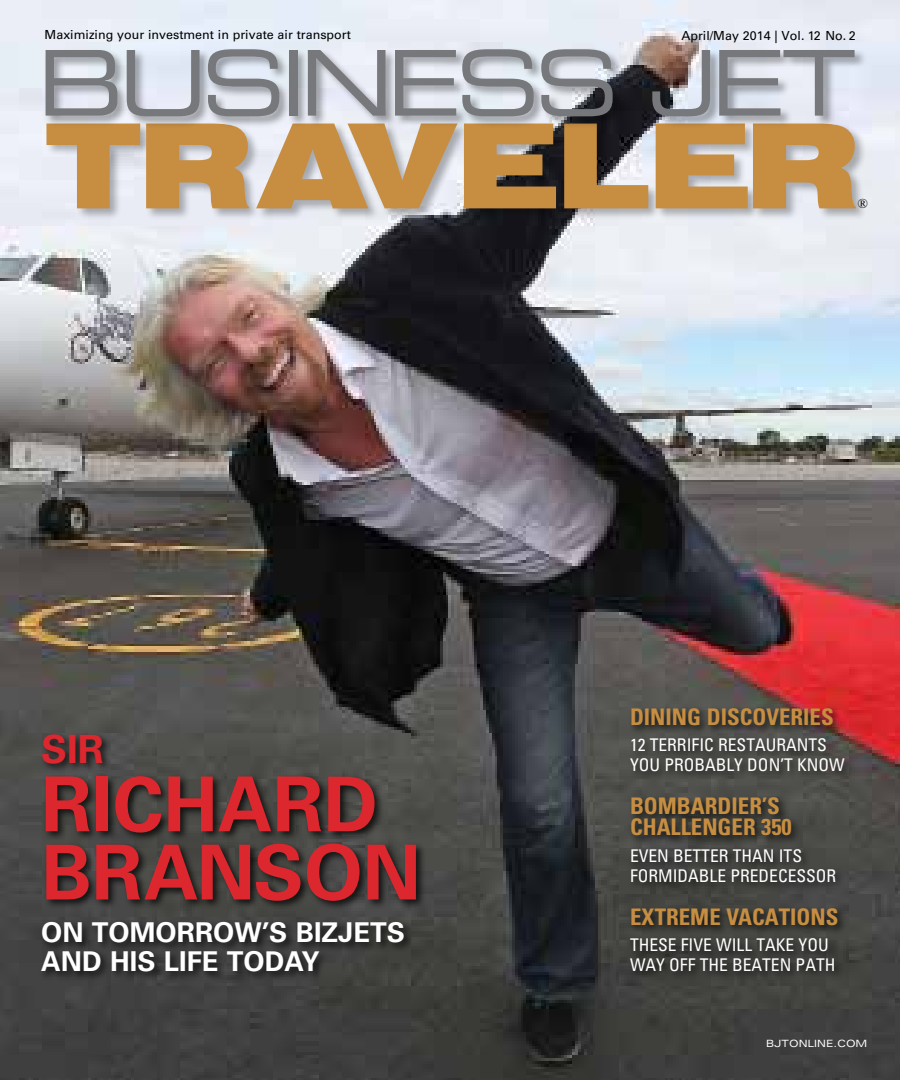
<style>
.page{position:relative;width:900px;height:1080px;background:#fff}
.page>*{position:absolute;margin:0;border:0;box-sizing:border-box;transform-origin:0 0}
.t1{font:117.5px "Swiss 721 Black Extended BT";letter-spacing:-.025em;color:#c78e42}
.t2{font:90.62px "Eurostile LT Std Ex 2";letter-spacing:-.065em;color:#77787b;scale:.94 1}
.t3{font:700 75.75px/68.2px "Univers LT Std";color:#dc272e}
.t4{font:700 38.88px "Univers LT Std";color:#dc272e}
.t5{font:700 27.25px/28.8px "Univers LT Std";color:#fff}
.t6{font:700 condensed 22.88px/21.5px "Univers LT Std";color:#c78e42}
.t7{font:condensed 17.5px/20.1px "Univers LT Std";color:#fff}
.t8{font:13.12px "Times New Roman MT Std";color:#000}
.t9{font:12.5px "Univers LT Std";color:#000}
.t10{font:expanded 10px "Univers LT Std";color:#fff}
</style>
<div class="page">
<img style="left:0;top:0;width:900px;height:1080px">
<div style="left:39px;top:732px;width:388px;height:250px;background:#000;opacity:.75"></div>
<div style="left:628px;top:705px;width:227px;height:277px;background:#000;opacity:.75"></div>
<div style="left:45px;top:122px;width:823px;height:99px;background:#000;opacity:.29"></div>
<div style="left:44px;top:48px;width:823px;height:81px;background:#000;opacity:.35"></div>
<p class="t9" style="left:45px;top:28px;width:308px">Maximizing your investment in private air transport</p>
<p class="t9" style="left:681px;top:28px;width:176px">April/May 2014 | Vol. 12 No. 2</p>
<h2 class="t2" style="left:37px;top:21px;width:872px">BUSINESS JET</h2>
<h1 class="t1" style="left:46px;top:95px;width:815px">TRAVELER</h1>
<p class="t8" style="left:858px;top:196px;width:11px">®</p>
<h3 class="t4" style="left:41px;top:727px;width:64px">SIR</h3>
<h3 class="t3" style="left:41px;top:771px;width:381px">RICHARD<br>BRANSON</h3>
<h3 class="t5" style="left:41px;top:918px;width:365px">ON TOMORROW’S BIZJETS<br>AND HIS LIFE TODAY</h3>
<h3 class="t6" style="left:630px;top:706px;width:205px">DINING DISCOVERIES</h3>
<p class="t7" style="left:630px;top:734px;width:216px">12 TERRIFIC RESTAURANTS<br>YOU PROBABLY DON’T KNOW</p>
<h3 class="t6" style="left:630px;top:795px;width:163px">BOMBARDIER’S<br>CHALLENGER 350</h3>
<p class="t7" style="left:630px;top:845px;width:208px">EVEN BETTER THAN ITS<br>FORMIDABLE PREDECESSOR</p>
<h3 class="t6" style="left:630px;top:906px;width:210px">EXTREME VACATIONS</h3>
<p class="t7" style="left:630px;top:934px;width:207px">THESE FIVE WILL TAKE YOU<br>WAY OFF THE BEATEN PATH</p>
<p class="t10" style="left:766px;top:1038px;width:103px">BJTONLINE.COM</p>
</div>
